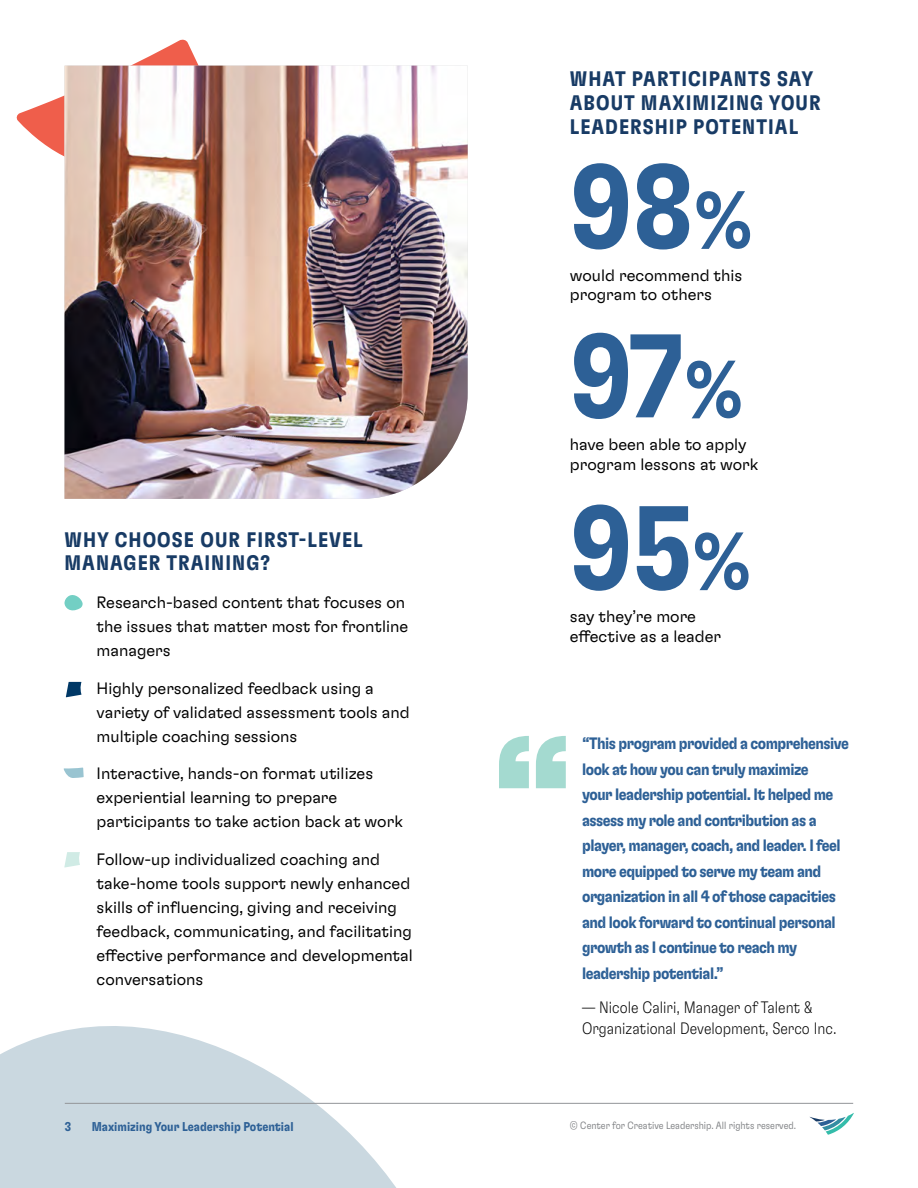
<style>
.page{position:relative;width:918px;height:1188px;background:#fff}
.page>*{position:absolute;margin:0;border:0;box-sizing:border-box;transform-origin:0 0}
.Body_Text{font:700 condensed 118.5px "GT Flexa";color:#2d6096}
.t1{font:700 condensed 21px/24px "GT Flexa";letter-spacing:.05em;color:#183b65}
.Body_Text-2{font:300 16.5px/24px "GT Flexa";color:#000}
.Pull_Quote{font:700 condensed 16.5px/25.5px "GT Flexa";letter-spacing:-.03em;color:#2d6096}
.t2{font:100 condensed 16.5px/21px "GT Flexa";color:#000}
.t3{font:700 condensed 12.75px "GT Flexa";color:#2d6096}
.t4{font:300 condensed 10.5px "GT Flexa";color:#808285}
.s1{font-size:79.5px}
</style>
<div class="page">
<svg style="left:0;top:1026px;width:458px;height:162px;fill:#cad8e0"></svg>
<hr style="left:65px;top:1103px;width:788px;height:1px;background:#939598">
<svg style="left:810px;top:1113px;width:44px;height:22px"></svg>
<svg style="left:16px;top:39px;width:206px;height:117px"></svg>
<svg style="left:499px;top:736px;width:67px;height:52px"></svg>
<img style="left:64px;top:66px;width:404px;height:433px">
<svg style="left:64px;top:595px;width:19px;height:16px"></svg>
<svg style="left:66px;top:682px;width:16px;height:15px"></svg>
<svg style="left:64px;top:852px;width:16px;height:16px"></svg>
<svg style="left:64px;top:768px;width:20px;height:10px"></svg>
<h1 class="t1" style="left:64px;top:528px;width:300px;line-height:22.5px">WHY CHOOSE OUR FIRST-LEVEL<br>MANAGER TRAINING?</h1>
<p class="Body_Text-2" style="left:97px;top:590px;width:313px">Research-based content that focuses on the issues that matter most for frontline managers</p>
<p class="Body_Text-2" style="left:97px;top:675px;width:315px">Highly personalized feedback using a variety of validated assessment tools and multiple coaching sessions</p>
<p class="Body_Text-2" style="left:97px;top:761px;width:308px">Interactive, hands-on format utilizes experiential learning to prepare participants to take action back at work</p>
<p class="Body_Text-2" style="left:97px;top:846px;width:318px">Follow-up individualized coaching and take-home tools support newly enhanced skills of influencing, giving and receiving feedback, communicating, and facilitating effective performance and developmental conversations</p>
<h1 class="t1" style="left:570px;top:66px;width:252px">WHAT PARTICIPANTS SAY<br>ABOUT MAXIMIZING YOUR<br>LEADERSHIP POTENTIAL</h1>
<p class="Body_Text" style="left:570px;top:134px;width:185px">98<span class="s1">%</span></p>
<p class="Body_Text-2" style="left:570px;top:265px;width:174px;line-height:19.5px">would recommend this program to others</p>
<p class="Body_Text" style="left:570px;top:304px;width:175px">97<span class="s1">%</span></p>
<p class="Body_Text-2" style="left:570px;top:434px;width:190px;line-height:19.5px">have been able to apply program lessons at work</p>
<p class="Body_Text" style="left:570px;top:476px;width:183px">95<span class="s1">%</span></p>
<p class="Body_Text-2" style="left:570px;top:606px;width:153px;line-height:19.5px">say they’re more effective as a leader</p>
<p class="Pull_Quote" style="left:582px;top:730px;width:269px">“This program provided a comprehensive look at how you can truly maximize<br>your leadership potential. It helped me assess my role and contribution as a player, manager, coach, and leader. I feel more equipped to serve my team and organization in all 4 of those capacities and look forward to continual personal growth as I continue to reach my leadership potential.”</p>
<p class="t2" style="left:582px;top:996px;width:256px">— Nicole Caliri, Manager of Talent &amp;<br>Organizational Development, Serco Inc.</p>
<p class="t3" style="left:65px;top:1118px;width:8px">3</p>
<p class="t3" style="left:92px;top:1118px;width:203px">Maximizing Your Leadership Potential</p>
<p class="t4" style="left:570px;top:1119px;width:228px">© Center for Creative Leadership. All rights reserved.</p>
</div>
